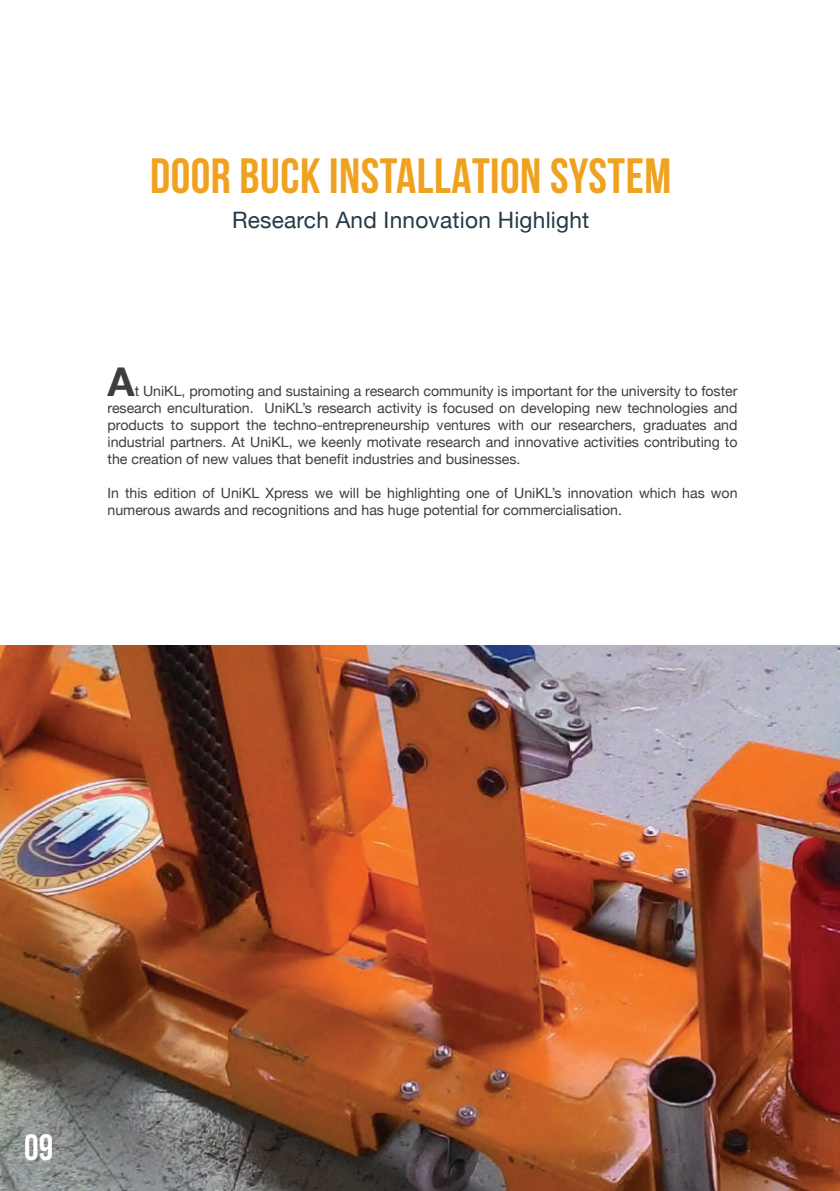
<style>
.page{position:relative;width:840px;height:1191px;background:#fff}
.page>*{position:absolute;margin:0;border:0;box-sizing:border-box;transform-origin:0 0}
.t1{font:700 49.6px "Bebas Neue";letter-spacing:.01em;color:#eea21f}
.t2{font:700 39.6px "Helvetica Neue";color:#3e3e3f}
.t3{font:700 36.6px "Bebas Neue";color:#fff}
.t4{font:22.6px "Helvetica Neue";letter-spacing:.01em;color:#243a45}
.t5{font:14.2px/17px "Helvetica Neue";color:#3e3e3f;text-align:justify}
</style>
<div class="page">
<img style="left:0;top:646px;width:839px;height:545px">
<h1 class="t1" style="left:150px;top:148px;width:522px">DOOR BUCK INSTALLATION SYSTEM</h1>
<h3 class="t4" style="left:232px;top:204px;width:358px">Research And Innovation Highlight</h3>
<h2 class="t2" style="left:107px;top:351px;width:29px">A</h2>
<p class="t5" style="left:107px;top:384px;width:631px;text-indent:27px">t UniKL, promoting and sustaining a research community is important for the university to foster research enculturation. UniKL’s research activity is focused on developing new technologies and products to support the techno-entrepreneurship ventures with our researchers, graduates and industrial partners. At UniKL, we keenly motivate research and innovative activities contributing to the creation of new values that benefit industries and businesses.</p>
<p class="t5" style="left:107px;top:485px;width:631px">In this edition of UniKL Xpress we will be highlighting one of UniKL’s innovation which has won numerous awards and recognitions and has huge potential for commercialisation.</p>
<h3 class="t3" style="left:24px;top:1127px;width:31px">09</h3>
</div>
